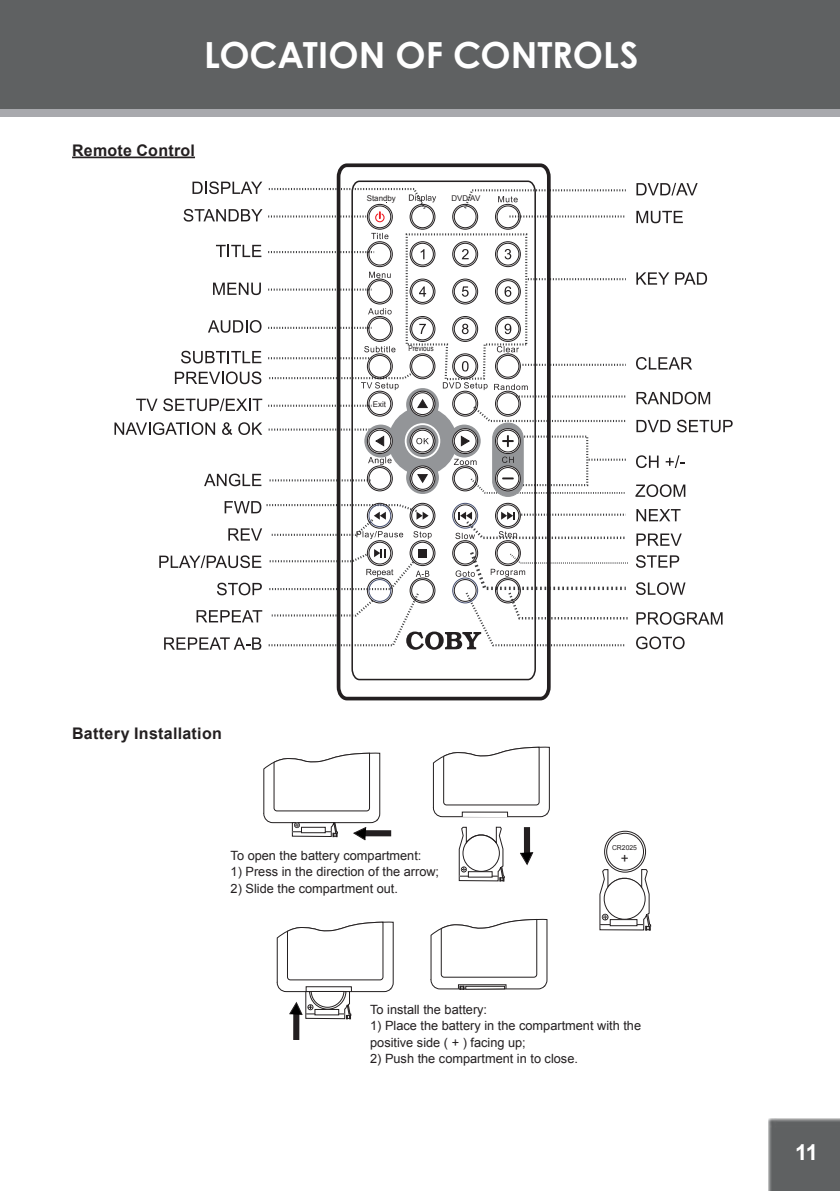
<style>
.page{position:relative;width:840px;height:1191px;background:#fff}
.page>*{position:absolute;margin:0;border:0;box-sizing:border-box;transform-origin:0 0}
.t1{font:700 36px "Century Gothic";color:#fff}
.t2{font:700 22px "Arial";color:#fff}
.t3{font:700 16px "Arial";letter-spacing:.015em;color:#231f20}
.t4{font:13.6px "Arial";color:#231f20}
.t5{font:12.8px/16.4px "Arial";color:#231f20}
.t6{font:8px "Arial";color:#231f20}
.t7{font:8px "Arial Narrow";color:#231f20}
.t8{font:6.8px "Arial";color:#231f20}
</style>
<div class="page">
<div style="left:0;top:0;width:839px;height:117px;background:#a8a9ad"></div>
<div style="left:0;top:0;width:839px;height:108px;background:#5f6162"></div>
<div style="left:767px;top:1118px;width:72px;height:73px;background:#5f6162"></div>
<svg style="left:268px;top:188px;width:358px;height:172px"></svg>
<svg style="left:636px;top:509px;width:44px;height:12px"></svg>
<svg style="left:636px;top:533px;width:45px;height:13px"></svg>
<svg style="left:636px;top:555px;width:42px;height:13px"></svg>
<svg style="left:636px;top:582px;width:49px;height:13px"></svg>
<svg style="left:636px;top:612px;width:86px;height:13px"></svg>
<svg style="left:636px;top:636px;width:48px;height:13px"></svg>
<svg style="left:635px;top:484px;width:50px;height:13px"></svg>
<svg style="left:636px;top:455px;width:22px;height:13px"></svg>
<svg style="left:665px;top:455px;width:19px;height:13px"></svg>
<svg style="left:181px;top:351px;width:80px;height:12px"></svg>
<svg style="left:175px;top:371px;width:86px;height:13px"></svg>
<svg style="left:136px;top:399px;width:21px;height:12px"></svg>
<svg style="left:163px;top:398px;width:99px;height:13px"></svg>
<svg style="left:114px;top:422px;width:101px;height:13px"></svg>
<svg style="left:222px;top:422px;width:10px;height:13px"></svg>
<svg style="left:238px;top:422px;width:24px;height:13px"></svg>
<svg style="left:204px;top:473px;width:57px;height:13px"></svg>
<svg style="left:224px;top:501px;width:37px;height:12px"></svg>
<svg style="left:228px;top:528px;width:34px;height:12px"></svg>
<svg style="left:159px;top:555px;width:102px;height:13px"></svg>
<svg style="left:217px;top:582px;width:45px;height:13px"></svg>
<svg style="left:196px;top:610px;width:66px;height:12px"></svg>
<svg style="left:164px;top:637px;width:97px;height:12px"></svg>
<svg style="left:636px;top:272px;width:33px;height:13px"></svg>
<svg style="left:675px;top:272px;width:31px;height:13px"></svg>
<svg style="left:636px;top:357px;width:55px;height:13px"></svg>
<svg style="left:636px;top:392px;width:73px;height:12px"></svg>
<svg style="left:636px;top:420px;width:34px;height:12px"></svg>
<svg style="left:677px;top:420px;width:55px;height:12px"></svg>
<svg style="left:636px;top:211px;width:46px;height:12px"></svg>
<svg style="left:636px;top:183px;width:61px;height:13px"></svg>
<svg style="left:192px;top:181px;width:70px;height:13px"></svg>
<svg style="left:183px;top:209px;width:79px;height:13px"></svg>
<svg style="left:216px;top:245px;width:45px;height:12px"></svg>
<svg style="left:213px;top:283px;width:48px;height:12px"></svg>
<svg style="left:208px;top:320px;width:53px;height:13px"></svg>
<svg style="left:268px;top:377px;width:67px;height:30px"></svg>
<svg style="left:266px;top:428px;width:359px;height:219px"></svg>
<svg style="left:335px;top:163px;width:217px;height:537px"></svg>
<svg style="left:350px;top:180px;width:186px;height:501px"></svg>
<svg style="left:367px;top:204px;width:153px;height:28px"></svg>
<svg style="left:406px;top:631px;width:75px;height:19px"></svg>
<svg style="left:374px;top:211px;width:11px;height:12px"></svg>
<svg style="left:408px;top:194px;width:28px;height:8px"></svg>
<svg style="left:498px;top:196px;width:19px;height:6px"></svg>
<svg style="left:356px;top:232px;width:272px;height:389px"></svg>
<hr style="left:72px;top:157px;width:123px;height:1px;background:#231f20">
<svg style="left:430px;top:918px;width:117px;height:71px"></svg>
<div style="left:458px;top:984px;width:48px;height:5px;border:1px solid #231f20"></div>
<div style="left:363px;top:830px;width:28px;height:6px;background:#231f20"></div>
<svg style="left:263px;top:752px;width:117px;height:89px"></svg>
<div style="left:523px;top:827px;width:7px;height:28px;background:#231f20"></div>
<svg style="left:520px;top:850px;width:14px;height:16px"></svg>
<svg style="left:432px;top:746px;width:118px;height:71px"></svg>
<div style="left:462px;top:812px;width:45px;height:5px;background:#fff"></div>
<svg style="left:458px;top:826px;width:47px;height:56px"></svg>
<svg style="left:599px;top:868px;width:51px;height:62px"></svg>
<svg style="left:604px;top:831px;width:41px;height:41px"></svg>
<div style="left:604px;top:831px;width:41px;height:41px;border:1px solid #231f20;border-radius:50%"></div>
<div style="left:606px;top:833px;width:37px;height:37px;background:#fff;border-radius:50%"></div>
<div style="left:606px;top:833px;width:37px;height:37px;border:1px solid #231f20;border-radius:50%"></div>
<div style="left:604px;top:878px;width:40px;height:41px;background:#fff;border-radius:50%"></div>
<div style="left:603px;top:878px;width:42px;height:41px;border:1px solid #231f20;border-radius:50%"></div>
<div style="left:293px;top:1011px;width:6px;height:29px;background:#231f20"></div>
<svg style="left:276px;top:921px;width:118px;height:98px"></svg>
<h1 class="t1" style="left:204px;top:27px;width:435px">LOCATION OF CONTROLS</h1>
<p class="t3" style="left:72px;top:139px;width:124px">Remote Control</p>
<p class="t6" style="left:366px;top:193px;width:31px">Standby</p>
<p class="t6" style="left:451px;top:193px;width:30px">DVD/AV</p>
<p class="t6" style="left:373px;top:399px;width:15px">Exit</p>
<p class="t7" style="left:408px;top:342px;width:27px">Previous</p>
<p class="t3" style="left:72px;top:723px;width:151px">Battery Installation</p>
<p class="t8" style="left:611px;top:843px;width:26px">CR2025</p>
<p class="t5" style="left:230px;top:847px;width:192px">To open the battery compartment:</p>
<p class="t4" style="left:620px;top:849px;width:9px">+</p>
<p class="t5" style="left:230px;top:863px;width:210px">1) Press in the direction of the arrow;</p>
<p class="t5" style="left:230px;top:880px;width:169px">2) Slide the compartment out.</p>
<p class="t5" style="left:370px;top:1001px;width:118px">To install the battery:</p>
<p class="t5" style="left:370px;top:1017px;width:272px">1) Place the battery in the compartment with the positive side ( + ) facing up;</p>
<p class="t5" style="left:370px;top:1050px;width:209px">2) Push the compartment in to close.</p>
<h2 class="t2" style="left:794px;top:1137px;width:24px">11</h2>
</div>
